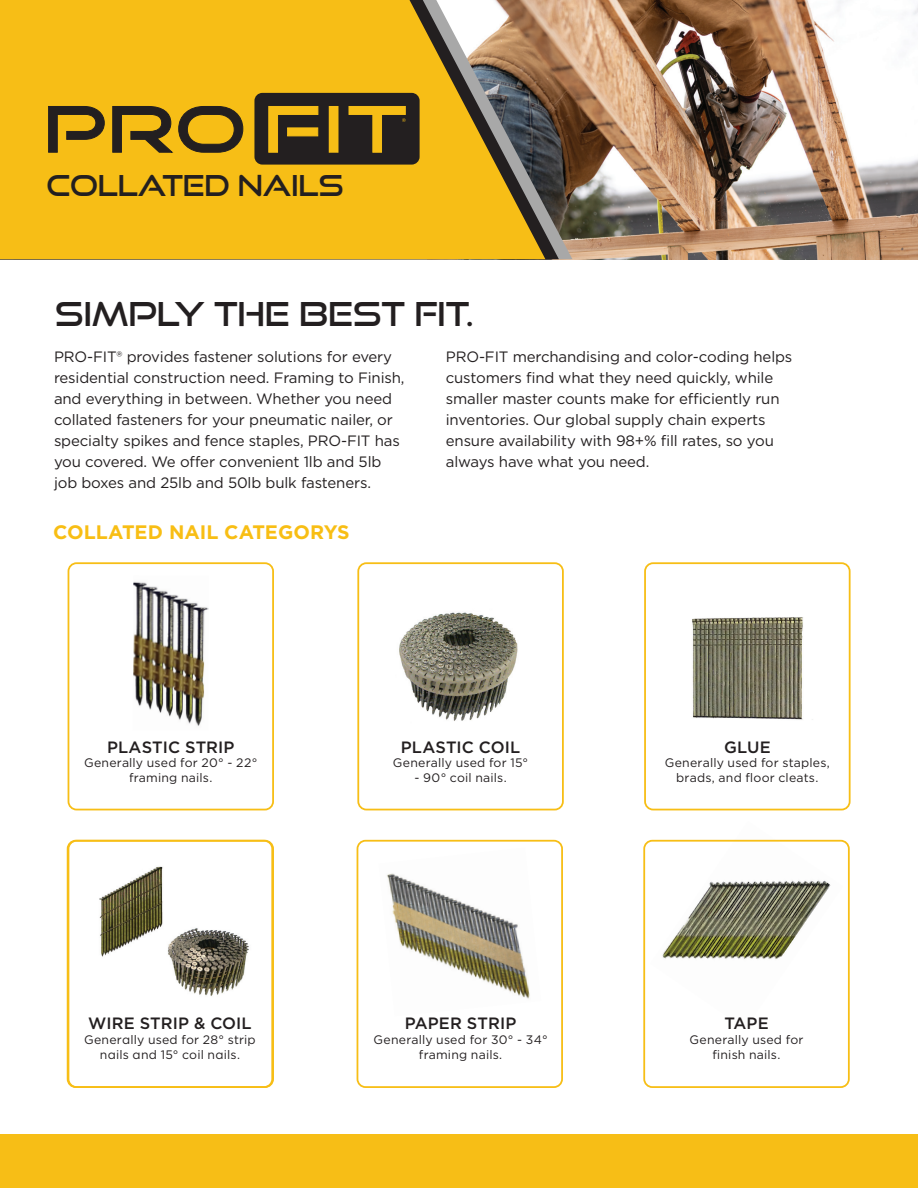
<style>
.page{position:relative;width:918px;height:1188px;background:#fff}
.page>*{position:absolute;margin:0;border:0;box-sizing:border-box;transform-origin:0 0}
.t1{font:33px "Good Times Rg";letter-spacing:-.01em;color:#231f20}
.t2{font:28.8px "Good Times Rg";letter-spacing:-.01em;color:#231f20}
.t3{font:700 19.5px "Gotham";letter-spacing:-.005em;color:#f8be14}
.t4{font:500 16.35px "Gotham";letter-spacing:.005em;color:#231f20}
.t5{font:15px/21px "Gotham";letter-spacing:-.01em;color:#231f20}
.t6{font:12.3px/14.7px "Gotham";letter-spacing:.015em;color:#231f20;text-align:center}
</style>
<div class="page">
<img style="left:572px;top:0;width:346px;height:259px">
<div style="left:0;top:1134px;width:918px;height:54px;background:#f7be16"></div>
<svg style="left:559px;top:0;width:13px;height:260px;background:#84664d"></svg>
<svg style="left:0;top:0;width:559px;height:260px;background:#786553"></svg>
<svg style="left:0;top:0;width:545px;height:259px;background:#e6b423"></svg>
<div style="left:254px;top:93px;width:166px;height:72px;background:#231f20;border-radius:8px"></div>
<svg style="left:48px;top:106px;width:57px;height:47px;background:#92721a"></svg>
<svg style="left:112px;top:106px;width:132px;height:47px;background:#92721a"></svg>
<svg style="left:268px;top:106px;width:51px;height:47px"></svg>
<div style="left:329px;top:106px;width:9px;height:46px;background:#f7be16"></div>
<svg style="left:348px;top:106px;width:58px;height:47px"></svg>
<img style="left:133px;top:581px;width:76px;height:145px">
<div style="left:68px;top:562px;width:206px;height:248px;border:2px solid #f7be16;border-radius:8px"></div>
<img style="left:399px;top:612px;width:119px;height:109px">
<div style="left:357px;top:562px;width:207px;height:248px;border:2px solid #f7be16;border-radius:8px"></div>
<img style="left:387px;top:873px;width:143px;height:126px">
<div style="left:357px;top:840px;width:206px;height:248px;border:2px solid #f7be16;border-radius:8px"></div>
<img style="left:692px;top:617px;width:121px;height:103px">
<div style="left:644px;top:562px;width:207px;height:248px;border:2px solid #f7be16;border-radius:8px"></div>
<img style="left:651px;top:839px;width:192px;height:121px">
<div style="left:643px;top:840px;width:207px;height:248px;border:2px solid #f7be16;border-radius:8px"></div>
<img style="left:99px;top:866px;width:64px;height:91px">
<img style="left:168px;top:928px;width:81px;height:68px">
<div style="left:68px;top:840px;width:206px;height:248px;border:2px solid #f7be16;border-radius:8px"></div>
<h2 class="t2" style="left:46px;top:168px;width:299px">COLLATED NAILS</h2>
<h1 class="t1" style="left:55px;top:294px;width:421px">SIMPLY THE BEST FIT.</h1>
<p class="t5" style="left:446px;top:346px;width:348px">PRO-FIT merchandising and color-coding helps customers find what they need quickly, while smaller master counts make for efficiently run inventories. Our global supply chain experts ensure availability with 98+% fill rates, so you always have what you need.</p>
<p class="t5" style="left:54px;top:346px;width:352px">PRO-FIT® provides fastener solutions for every residential construction need. Framing to Finish, and everything in between. Whether you need collated fasteners for your pneumatic nailer, or specialty spikes and fence staples, PRO-FIT has you covered. We offer convenient 1lb and 5lb job boxes and 25lb and 50lb bulk fasteners.</p>
<h3 class="t3" style="left:53px;top:519px;width:298px">COLLATED NAIL CATEGORYS</h3>
<p class="t4" style="left:107px;top:736px;width:129px">PLASTIC STRIP</p>
<p class="t6" style="left:84px;top:755px;width:175px">Generally used for 20° - 22° framing nails.</p>
<p class="t4" style="left:401px;top:736px;width:121px">PLASTIC COIL</p>
<p class="t6" style="left:393px;top:755px;width:137px">Generally used for 15°</p>
<p class="t6" style="left:415px;top:770px;width:94px">- 90° coil nails.</p>
<p class="t4" style="left:88px;top:1013px;width:165px">WIRE STRIP &amp; COIL</p>
<p class="t6" style="left:84px;top:1032px;width:173px">Generally used for 28° strip nails and 15° coil nails.</p>
<p class="t4" style="left:405px;top:1013px;width:113px">PAPER STRIP</p>
<p class="t6" style="left:374px;top:1032px;width:176px">Generally used for 30° - 34° framing nails.</p>
<p class="t4" style="left:724px;top:736px;width:48px">GLUE</p>
<p class="t6" style="left:665px;top:755px;width:167px">Generally used for staples, brads, and floor cleats.</p>
<p class="t4" style="left:724px;top:1013px;width:46px">TAPE</p>
<p class="t6" style="left:690px;top:1032px;width:115px">Generally used for finish nails.</p>
</div>
